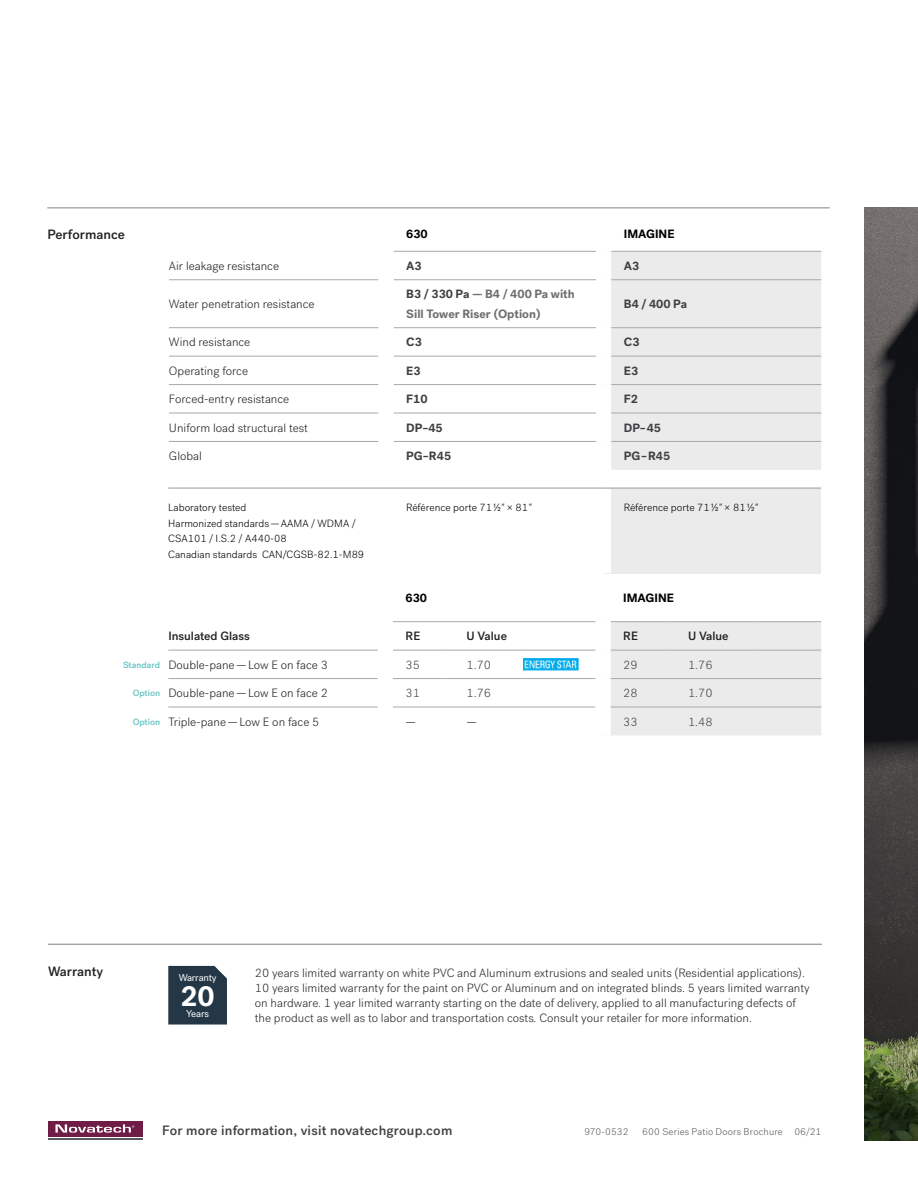
<style>
.page{position:relative;width:918px;height:1188px;background:#fff}
.page>*{position:absolute;margin:0;border:0;box-sizing:border-box;transform-origin:0 0}
.t1{font:700 28.65px "Post Grotesk";color:#fff}
.t2{font:500 13.5px "Post Grotesk";letter-spacing:.015em;color:#414042}
.t3{font:500 13.5px "Post Grotesk";color:#222223}
.t4{font:300 12px/15px "Post Grotesk";color:#292829}
.t5{font:300 12px "Post Grotesk";color:#222223}
.t6{font:700 12px "Post Grotesk";color:#414042}
.t7{font:700 12px/19.5px "Post Grotesk";color:#6d6e71}
.t8{font:500 12px "Post Grotesk";color:#222223}
.t9{font:300 12px "Post Grotesk";color:#414042}
.t10{font:700 12px "Post Grotesk";color:#000}
.t11{font:300 10.5px/15.8px "Post Grotesk";color:#000}
.t12{font:9.9px "Post Grotesk";letter-spacing:-.02em;color:#fff}
.t13{font:300 9.75px "Post Grotesk";letter-spacing:.015em;color:#58595b}
.t14{font:500 9px "Post Grotesk";color:#65c2c2}
.s1{color:#414042}
.s2{font-style:italic}
</style>
<div class="page">
<div style="left:611px;top:622px;width:210px;height:113px;background:#ebebec"></div>
<hr style="left:168px;top:650px;width:210px;height:1px;background:#a7a9ac">
<hr style="left:168px;top:678px;width:210px;height:1px;background:#a7a9ac">
<hr style="left:168px;top:707px;width:210px;height:1px;background:#a7a9ac">
<hr style="left:393px;top:650px;width:53px;height:1px;background:#a7a9ac">
<hr style="left:446px;top:650px;width:77px;height:1px;background:#a7a9ac">
<hr style="left:523px;top:650px;width:73px;height:1px;background:#a7a9ac">
<hr style="left:393px;top:678px;width:53px;height:1px;background:#a7a9ac">
<hr style="left:446px;top:678px;width:77px;height:1px;background:#a7a9ac">
<hr style="left:523px;top:678px;width:73px;height:1px;background:#a7a9ac">
<hr style="left:393px;top:707px;width:53px;height:1px;background:#a7a9ac">
<hr style="left:446px;top:707px;width:77px;height:1px;background:#a7a9ac">
<hr style="left:523px;top:707px;width:73px;height:1px;background:#a7a9ac">
<hr style="left:611px;top:650px;width:57px;height:1px;background:#a7a9ac">
<hr style="left:668px;top:650px;width:89px;height:1px;background:#a7a9ac">
<hr style="left:757px;top:650px;width:64px;height:1px;background:#a7a9ac">
<hr style="left:611px;top:678px;width:57px;height:1px;background:#a7a9ac">
<hr style="left:668px;top:678px;width:89px;height:1px;background:#a7a9ac">
<hr style="left:757px;top:678px;width:64px;height:1px;background:#a7a9ac">
<hr style="left:611px;top:707px;width:57px;height:1px;background:#a7a9ac">
<hr style="left:668px;top:707px;width:89px;height:1px;background:#a7a9ac">
<hr style="left:757px;top:707px;width:64px;height:1px;background:#a7a9ac">
<hr style="left:393px;top:621px;width:53px;height:1px;background:#a7a9ac">
<hr style="left:446px;top:621px;width:77px;height:1px;background:#a7a9ac">
<hr style="left:523px;top:621px;width:73px;height:1px;background:#a7a9ac">
<hr style="left:611px;top:621px;width:57px;height:1px;background:#a7a9ac">
<hr style="left:668px;top:621px;width:89px;height:1px;background:#a7a9ac">
<hr style="left:757px;top:621px;width:64px;height:1px;background:#a7a9ac">
<img style="left:523px;top:658px;width:55px;height:12px">
<img style="left:864px;top:208px;width:54px;height:932px">
<div style="left:168px;top:966px;width:59px;height:59px;background:#243746"></div>
<hr style="left:48px;top:944px;width:774px;height:1px;background:#808285">
<hr style="left:47px;top:208px;width:783px;height:1px;background:#808285">
<div style="left:611px;top:252px;width:210px;height:218px;background:#ebebec"></div>
<hr style="left:394px;top:251px;width:202px;height:1px;background:#a7a9ac">
<hr style="left:611px;top:251px;width:210px;height:1px;background:#a7a9ac">
<hr style="left:169px;top:279px;width:210px;height:1px;background:#a7a9ac">
<hr style="left:394px;top:279px;width:202px;height:1px;background:#a7a9ac">
<hr style="left:611px;top:279px;width:210px;height:1px;background:#a7a9ac">
<hr style="left:169px;top:327px;width:210px;height:1px;background:#a7a9ac">
<hr style="left:394px;top:327px;width:202px;height:1px;background:#a7a9ac">
<hr style="left:611px;top:327px;width:210px;height:1px;background:#a7a9ac">
<hr style="left:169px;top:356px;width:210px;height:1px;background:#a7a9ac">
<hr style="left:394px;top:356px;width:202px;height:1px;background:#a7a9ac">
<hr style="left:611px;top:356px;width:210px;height:1px;background:#a7a9ac">
<hr style="left:169px;top:384px;width:210px;height:1px;background:#a7a9ac">
<hr style="left:394px;top:384px;width:202px;height:1px;background:#a7a9ac">
<hr style="left:611px;top:384px;width:210px;height:1px;background:#a7a9ac">
<hr style="left:169px;top:413px;width:210px;height:1px;background:#a7a9ac">
<hr style="left:394px;top:413px;width:202px;height:1px;background:#a7a9ac">
<hr style="left:611px;top:413px;width:210px;height:1px;background:#a7a9ac">
<hr style="left:169px;top:441px;width:210px;height:1px;background:#a7a9ac">
<hr style="left:394px;top:441px;width:202px;height:1px;background:#a7a9ac">
<hr style="left:611px;top:441px;width:210px;height:1px;background:#a7a9ac">
<div style="left:604px;top:488px;width:217px;height:85px;background:#ebebec"></div>
<div style="left:596px;top:489px;width:15px;height:84px;background:#fff"></div>
<hr style="left:168px;top:487px;width:218px;height:2px;background:#a7a9ac">
<hr style="left:386px;top:487px;width:218px;height:2px;background:#a7a9ac">
<hr style="left:604px;top:487px;width:217px;height:2px;background:#a7a9ac">
<div style="left:48px;top:1121px;width:95px;height:15px;background:#6f1d46"></div>
<svg style="left:55px;top:1124px;width:79px;height:9px"></svg>
<hr style="left:48px;top:1138px;width:95px;height:2px;background:#5a5b5d">
<p class="t3" style="left:47px;top:226px;width:79px">Performance</p>
<p class="t10" style="left:406px;top:226px;width:23px">630</p>
<p class="t10" style="left:624px;top:226px;width:52px">IMAGINE</p>
<p class="t5" style="left:169px;top:259px;width:112px">Air leakage resistance</p>
<p class="t6" style="left:406px;top:258px;width:17px">A3</p>
<p class="t6" style="left:624px;top:258px;width:17px">A3</p>
<p class="t5" style="left:169px;top:297px;width:147px">Water penetration resistance</p>
<p class="t7" style="left:406px;top:285px;width:170px"><span class="s1">B3 / 330 Pa</span> — B4 / 400 Pa with<br>Sill Tower Riser (Option)</p>
<p class="t6" style="left:624px;top:296px;width:65px">B4 / 400 Pa</p>
<p class="t5" style="left:169px;top:335px;width:83px">Wind resistance</p>
<p class="t6" style="left:406px;top:335px;width:17px">C3</p>
<p class="t6" style="left:624px;top:335px;width:17px">C3</p>
<p class="t5" style="left:169px;top:364px;width:81px">Operating force</p>
<p class="t6" style="left:406px;top:363px;width:16px">E3</p>
<p class="t6" style="left:624px;top:363px;width:16px">E3</p>
<p class="t5" style="left:169px;top:392px;width:122px">Forced-entry resistance</p>
<p class="t6" style="left:406px;top:392px;width:23px">F10</p>
<p class="t6" style="left:624px;top:392px;width:16px">F2</p>
<p class="t5" style="left:169px;top:421px;width:141px">Uniform load structural test</p>
<p class="t6" style="left:406px;top:420px;width:38px">DP–45</p>
<p class="t6" style="left:624px;top:420px;width:39px">DP–45</p>
<p class="t5" style="left:169px;top:449px;width:35px">Global</p>
<p class="t6" style="left:406px;top:448px;width:46px">PG–R45</p>
<p class="t6" style="left:624px;top:448px;width:48px">PG–R45</p>
<p class="t11" style="left:168px;top:500px;width:198px">Laboratory tested<br>Harmonized standards—AAMA / WDMA /<br>CSA101 / I.S.2 / A440-08<br>Canadian standards CAN/CGSB-82.1-M89</p>
<p class="t11" style="left:406px;top:500px;width:127px">Référence porte 71 1/2 <span class="s2">"</span> × 81<span class="s2">"</span></p>
<p class="t11" style="left:624px;top:500px;width:136px">Référence porte 71 1/2 <span class="s2">"</span> × 81 1/2 <span class="s2">"</span></p>
<p class="t10" style="left:406px;top:590px;width:23px">630</p>
<p class="t10" style="left:623px;top:590px;width:52px">IMAGINE</p>
<p class="t8" style="left:168px;top:629px;width:83px">Insulated Glass</p>
<p class="t8" style="left:406px;top:629px;width:16px">RE</p>
<p class="t8" style="left:467px;top:629px;width:42px">U Value</p>
<p class="t8" style="left:623px;top:629px;width:16px">RE</p>
<p class="t8" style="left:688px;top:629px;width:42px">U Value</p>
<p class="t14" style="left:123px;top:659px;width:39px">Standard</p>
<p class="t5" style="left:168px;top:658px;width:161px">Double-pane—Low E on face 3</p>
<p class="t9" style="left:406px;top:658px;width:16px">35</p>
<p class="t9" style="left:467px;top:658px;width:26px">1.70</p>
<p class="t9" style="left:623px;top:658px;width:16px">29</p>
<p class="t9" style="left:688px;top:658px;width:26px">1.76</p>
<p class="t14" style="left:133px;top:688px;width:29px">Option</p>
<p class="t5" style="left:168px;top:686px;width:161px">Double-pane—Low E on face 2</p>
<p class="t9" style="left:406px;top:686px;width:16px">31</p>
<p class="t9" style="left:467px;top:686px;width:26px">1.76</p>
<p class="t9" style="left:623px;top:686px;width:16px">28</p>
<p class="t9" style="left:688px;top:686px;width:26px">1.70</p>
<p class="t14" style="left:133px;top:716px;width:29px">Option</p>
<p class="t5" style="left:168px;top:715px;width:153px">Triple-pane—Low E on face 5</p>
<p class="t5" style="left:406px;top:715px;width:12px">—</p>
<p class="t5" style="left:467px;top:715px;width:12px">—</p>
<p class="t9" style="left:623px;top:715px;width:16px">33</p>
<p class="t9" style="left:688px;top:715px;width:26px">1.48</p>
<p class="t3" style="left:48px;top:963px;width:57px">Warranty</p>
<p class="t12" style="left:179px;top:972px;width:39px">Warranty</p>
<p class="t1" style="left:181px;top:978px;width:36px">20</p>
<p class="t12" style="left:186px;top:1007px;width:25px">Years</p>
<p class="t4" style="left:255px;top:966px;width:556px">20 years limited warranty on white PVC and Aluminum extrusions and sealed units (Residential applications).<br>10 years limited warranty for the paint on PVC or Aluminum and on integrated blinds. 5 years limited warranty on hardware. 1 year limited warranty starting on the date of delivery, applied to all manufacturing defects of the product as well as to labor and transportation costs. Consult your retailer for more information.</p>
<p class="t2" style="left:162px;top:1122px;width:292px">For more information, visit novatechgroup.com</p>
<p class="t13" style="left:584px;top:1127px;width:46px">970-0532</p>
<p class="t13" style="left:642px;top:1127px;width:181px">600 Series Patio Doors Brochure 06/21</p>
</div>
